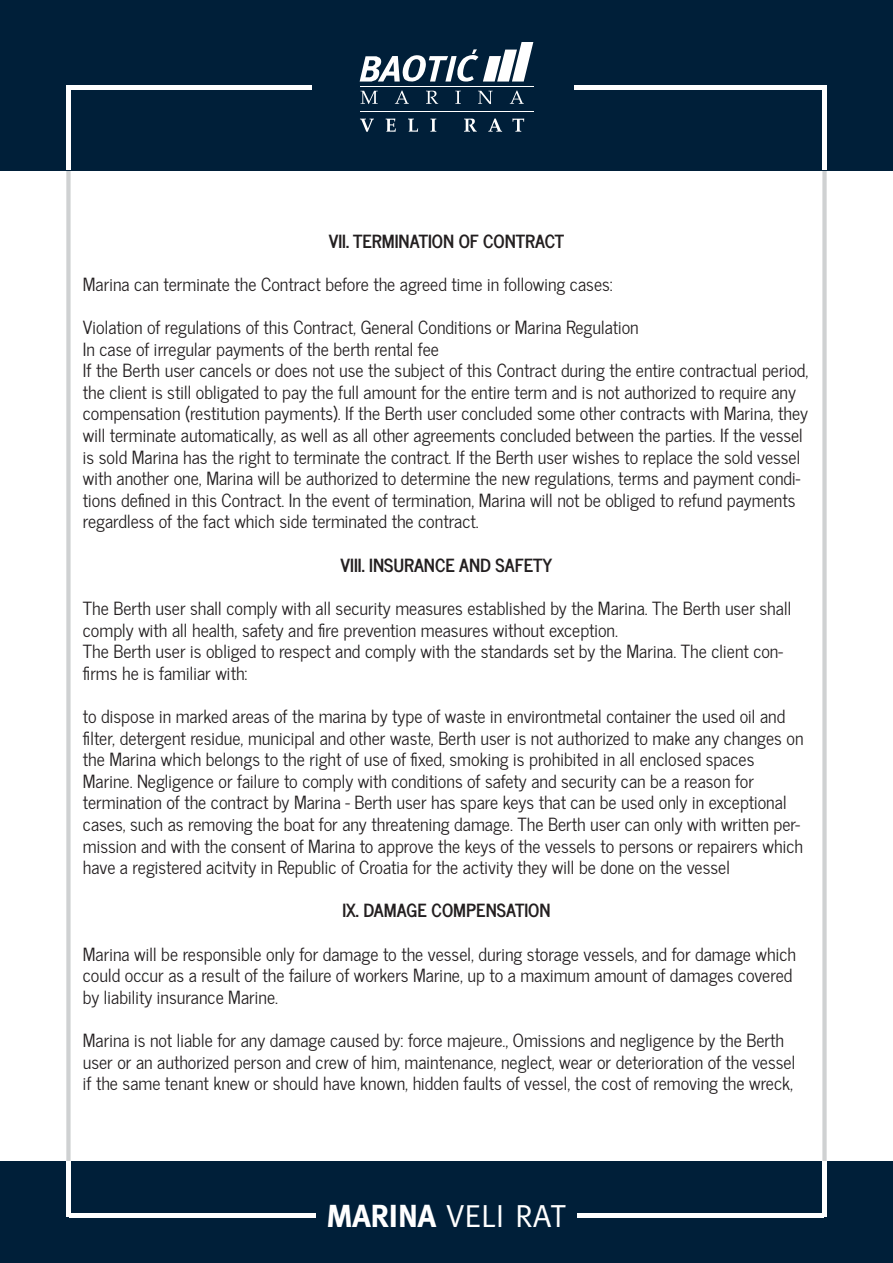
<style>
.page{position:relative;width:893px;height:1263px;background:#fff}
.page>*{position:absolute;margin:0;border:0;box-sizing:border-box;transform-origin:0 0}
.t1{font:31.95px "Meta";color:#fff}
.t2{font:18px/21.6px "News Cycle";color:#231f20}
.t3{font:700 18px "News Cycle";color:#231f20}
.s1{font-weight:700}
</style>
<div class="page">
<div style="left:0;top:0;width:893px;height:170px;background:#001f39"></div>
<div style="left:0;top:1161px;width:893px;height:102px;background:#001f39"></div>
<hr style="left:69px;top:1213px;width:246px;height:4px;background:#fff">
<hr style="left:578px;top:1213px;width:246px;height:4px;background:#fff">
<hr style="left:822px;top:1161px;width:4px;height:56px;background:#fff">
<hr style="left:66px;top:1161px;width:4px;height:56px;background:#fff">
<hr style="left:574px;top:85px;width:248px;height:4px;background:#fff">
<hr style="left:66px;top:85px;width:246px;height:4px;background:#fff">
<hr style="left:822px;top:85px;width:4px;height:85px;background:#fff">
<hr style="left:66px;top:85px;width:4px;height:85px;background:#fff">
<svg style="left:360px;top:42px;width:173px;height:40px"></svg>
<hr style="left:360px;top:86px;width:173px;height:1px;background:#fff">
<svg style="left:361px;top:91px;width:17px;height:13px"></svg>
<svg style="left:395px;top:91px;width:14px;height:13px"></svg>
<svg style="left:426px;top:91px;width:12px;height:13px"></svg>
<svg style="left:455px;top:91px;width:6px;height:13px"></svg>
<svg style="left:478px;top:91px;width:15px;height:13px"></svg>
<svg style="left:510px;top:91px;width:14px;height:13px"></svg>
<svg style="left:360px;top:119px;width:14px;height:13px"></svg>
<svg style="left:386px;top:119px;width:10px;height:13px"></svg>
<svg style="left:408px;top:119px;width:10px;height:13px"></svg>
<svg style="left:430px;top:119px;width:6px;height:13px"></svg>
<svg style="left:464px;top:119px;width:13px;height:13px"></svg>
<svg style="left:488px;top:119px;width:14px;height:13px"></svg>
<svg style="left:512px;top:119px;width:12px;height:13px"></svg>
<hr style="left:360px;top:111px;width:173px;height:1px;background:#fff">
<p class="t3" style="left:329px;top:225px;width:237px">VII. TERMINATION OF CONTRACT</p>
<p class="t2" style="left:83px;top:272px;width:531px">Marina can terminate the Contract before the agreed time in following cases:</p>
<p class="t2" style="left:83px;top:316px;width:557px">Violation of regulations of this Contract, General Conditions or Marina Regulation</p>
<p class="t2" style="left:83px;top:337px;width:358px">In case of irregular payments of the berth rental fee</p>
<p class="t2" style="left:83px;top:359px;width:727px">If the Berth user cancels or does not use the subject of this Contract during the entire contractual period, the client is still obligated to pay the full amount for the entire term and is not authorized to require any compensation (restitution payments). If the Berth user concluded some other contracts with Marina, they will terminate automatically, as well as all other agreements concluded between the parties. If the vessel is sold Marina has the right to terminate the contract. If the Berth user wishes to replace the sold vessel with another one, Marina will be authorized to determine the new regulations, terms and payment condi&shy;tions defined in this Contract. In the event of termination, Marina will not be obliged to refund payments regardless of the fact which side terminated the contract.</p>
<p class="t3" style="left:340px;top:549px;width:214px">VIII. INSURANCE AND SAFETY</p>
<p class="t2" style="left:83px;top:596px;width:710px">The Berth user shall comply with all security measures established by the Marina. The Berth user shall comply with all health, safety and fire prevention measures without exception.</p>
<p class="t2" style="left:83px;top:640px;width:702px">The Berth user is obliged to respect and comply with the standards set by the Marina. The client con&shy;firms he is familiar with:</p>
<p class="t2" style="left:83px;top:704px;width:722px">to dispose in marked areas of the marina by type of waste in environtmetal container the used oil and filter, detergent residue, municipal and other waste, Berth user is not authorized to make any changes on the Marina which belongs to the right of use of fixed, smoking is prohibited in all enclosed spaces</p>
<p class="t2" style="left:83px;top:769px;width:673px">Marine. Negligence or failure to comply with conditions of safety and security can be a reason for</p>
<p class="t2" style="left:83px;top:791px;width:722px">termination of the contract by Marina - Berth user has spare keys that can be used only in exceptional cases, such as removing the boat for any threatening damage. The Berth user can only with written per&shy;mission and with the consent of Marina to approve the keys of the vessels to persons or repairers which have a registered acitvity in Republic of Croatia for the activity they will be done on the vessel</p>
<p class="t3" style="left:342px;top:895px;width:210px">IX. DAMAGE COMPENSATION</p>
<p class="t2" style="left:83px;top:942px;width:715px">Marina will be responsible only for damage to the vessel, during storage vessels, and for damage which could occur as a result of the failure of workers Marine, up to a maximum amount of damages covered by liability insurance Marine.</p>
<p class="t2" style="left:83px;top:1028px;width:714px">Marina is not liable for any damage caused by: force majeure., Omissions and negligence by the Berth user or an authorized person and crew of him, maintenance, neglect, wear or deterioration of the vessel if the same tenant knew or should have known, hidden faults of vessel, the cost of removing the wreck,</p>
<p class="t1" style="left:327px;top:1197px;width:241px"><span class="s1">MARINA</span> VELI RAT</p>
</div>
